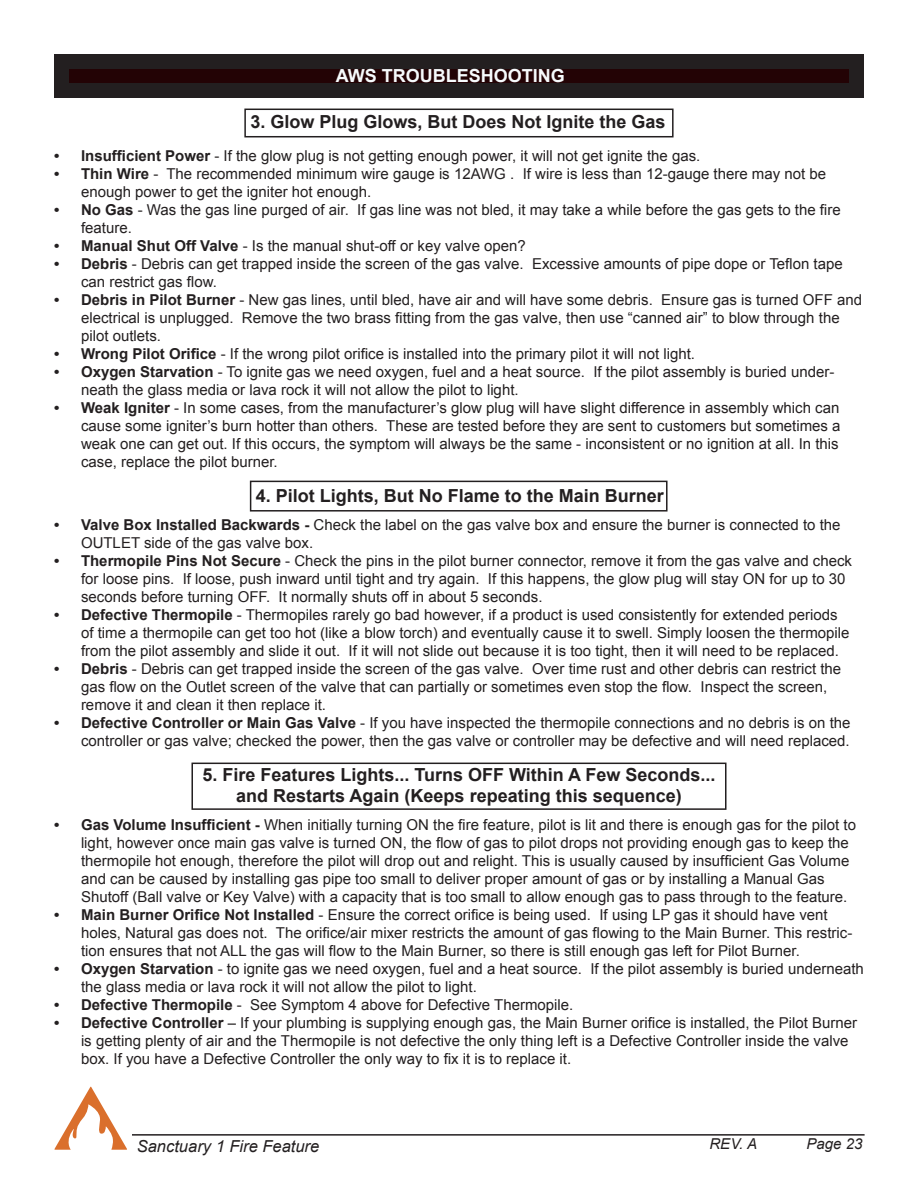
<style>
.page{position:relative;width:918px;height:1188px;background:#fff}
.page>*{position:absolute;margin:0;border:0;box-sizing:border-box;transform-origin:0 0}
.t1{font:700 18px "Arial";color:#231f20}
.t2{font:700 18px "Arial";color:#f6fafc}
.t3{font:italic 16.5px "Arial";color:#231f20}
.t4{font:15px/18px "Arial";color:#231f20}
.t5{font:italic 15px "Arial";color:#231f20}
.s1{font-weight:700}
</style>
<div class="page">
<hr style="left:132px;top:1134px;width:733px;height:2px;background:#231f20">
<svg style="left:54px;top:1087px;width:73px;height:63px"></svg>
<div style="left:62px;top:62px;width:794px;height:28px;background:#230305"></div>
<div style="left:54px;top:54px;width:810px;height:44px;border:15px solid #231f20"></div>
<div style="left:244px;top:109px;width:430px;height:28px;border:2px solid #231f20"></div>
<div style="left:250px;top:481px;width:418px;height:31px;border:2px solid #231f20"></div>
<div style="left:191px;top:763px;width:536px;height:47px;border:2px solid #231f20"></div>
<p class="t2" style="left:336px;top:63px;width:231px">AWS TROUBLESHOOTING</p>
<p class="t1" style="left:251px;top:110px;width:417px">3. Glow Plug Glows, But Does Not Ignite the Gas</p>
<p class="t4" style="left:54px;top:147px;width:648px"><span class="s1">• Insufficient Power</span> - If the glow plug is not getting enough power, it will not get ignite the gas.</p>
<p class="t4" style="left:81px;top:165px;width:747px;text-indent:-27px"><span class="s1">• Thin Wire</span> - The recommended minimum wire gauge is 12AWG . If wire is less than 12-gauge there may not be enough power to get the igniter hot enough.</p>
<p class="t4" style="left:81px;top:201px;width:761px;text-indent:-27px"><span class="s1">• No Gas</span> - Was the gas line purged of air. If gas line was not bled, it may take a while before the gas gets to the fire feature.</p>
<p class="t4" style="left:54px;top:237px;width:473px"><span class="s1">• Manual Shut Off Valve</span> - Is the manual shut-off or key valve open?</p>
<p class="t4" style="left:81px;top:255px;width:763px;text-indent:-27px"><span class="s1">• Debris</span> - Debris can get trapped inside the screen of the gas valve. Excessive amounts of pipe dope or Teflon tape can restrict gas flow.</p>
<p class="t4" style="left:81px;top:291px;width:783px;text-indent:-27px"><span class="s1">• Debris in Pilot Burner</span> - New gas lines, until bled, have air and will have some debris. Ensure gas is turned OFF and electrical is unplugged. Remove the two brass fitting from the gas valve, then use “canned air” to blow through the pilot outlets.</p>
<p class="t4" style="left:54px;top:345px;width:643px"><span class="s1">• Wrong Pilot Orifice</span> - If the wrong pilot orifice is installed into the primary pilot it will not light.</p>
<p class="t4" style="left:81px;top:363px;width:755px;text-indent:-27px"><span class="s1">• Oxygen Starvation</span> - To ignite gas we need oxygen, fuel and a heat source. If the pilot assembly is buried under&shy;neath the glass media or lava rock it will not allow the pilot to light.</p>
<p class="t4" style="left:81px;top:399px;width:761px;text-align:justify;text-indent:-27px"><span class="s1">• Weak Igniter</span> - In some cases, from the manufacturer’s glow plug will have slight difference in assembly which can cause some igniter’s burn hotter than others. These are tested before they are sent to customers but sometimes a weak one can get out. If this occurs, the symptom will always be the same - inconsistent or no ignition at all. In this case, replace the pilot burner.</p>
<p class="t1" style="left:256px;top:484px;width:410px">4. Pilot Lights, But No Flame to the Main Burner</p>
<p class="t4" style="left:81px;top:516px;width:761px;text-indent:-27px"><span class="s1">• Valve Box Installed Backwards -</span> Check the label on the gas valve box and ensure the burner is connected to the<br>OUTLET side of the gas valve box.</p>
<p class="t4" style="left:81px;top:552px;width:773px;text-indent:-27px"><span class="s1">• Thermopile Pins Not Secure</span> - Check the pins in the pilot burner connector, remove it from the gas valve and check for loose pins. If loose, push inward until tight and try again. If this happens, the glow plug will stay ON for up to 30 seconds before turning OFF. It normally shuts off in about 5 seconds.</p>
<p class="t4" style="left:81px;top:606px;width:770px;text-indent:-27px"><span class="s1">• Defective Thermopile</span> - Thermopiles rarely go bad however, if a product is used consistently for extended periods of time a thermopile can get too hot (like a blow torch) and eventually cause it to swell. Simply loosen the thermopile from the pilot assembly and slide it out. If it will not slide out because it is too tight, then it will need to be replaced.</p>
<p class="t4" style="left:81px;top:660px;width:762px;text-indent:-27px"><span class="s1">• Debris</span> - Debris can get trapped inside the screen of the gas valve. Over time rust and other debris can restrict the gas flow on the Outlet screen of the valve that can partially or sometimes even stop the flow. Inspect the screen, remove it and clean it then replace it.</p>
<p class="t4" style="left:54px;top:714px;width:798px;text-align:right"><span class="s1">• Defective Controller or Main Gas Valve</span> - If you have inspected the thermopile connections and no debris is on the controller or gas valve; checked the power, then the gas valve or controller may be defective and will need replaced.</p>
<p class="t1" style="left:202px;top:763px;width:515px">5. Fire Features Lights... Turns OFF Within A Few Seconds...</p>
<p class="t1" style="left:236px;top:784px;width:447px">and Restarts Again (Keeps repeating this sequence)</p>
<p class="t4" style="left:81px;top:816px;width:777px;text-indent:-27px"><span class="s1">• Gas Volume Insufficient -</span> When initially turning ON the fire feature, pilot is lit and there is enough gas for the pilot to light, however once main gas valve is turned ON, the flow of gas to pilot drops not providing enough gas to keep the thermopile hot enough, therefore the pilot will drop out and relight. This is usually caused by insufficient Gas Volume and can be caused by installing gas pipe too small to deliver proper amount of gas or by installing a Manual Gas Shutoff (Ball valve or Key Valve) with a capacity that is too small to allow enough gas to pass through to the feature.</p>
<p class="t4" style="left:81px;top:906px;width:773px;text-indent:-27px"><span class="s1">• Main Burner Orifice Not Installed</span> - Ensure the correct orifice is being used. If using LP gas it should have vent holes, Natural gas does not. The orifice/air mixer restricts the amount of gas flowing to the Main Burner. This restric&shy;tion ensures that not ALL the gas will flow to the Main Burner, so there is still enough gas left for Pilot Burner.</p>
<p class="t4" style="left:81px;top:960px;width:784px;text-indent:-27px"><span class="s1">• Oxygen Starvation</span> - to ignite gas we need oxygen, fuel and a heat source. If the pilot assembly is buried underneath the glass media or lava rock it will not allow the pilot to light.</p>
<p class="t4" style="left:54px;top:996px;width:521px"><span class="s1">• Defective Thermopile</span> - See Symptom 4 above for Defective Thermopile.</p>
<p class="t4" style="left:81px;top:1014px;width:778px;text-indent:-27px"><span class="s1">• Defective Controller</span> – If your plumbing is supplying enough gas, the Main Burner orifice is installed, the Pilot Burner is getting plenty of air and the Thermopile is not defective the only thing left is a Defective Controller inside the valve box. If you have a Defective Controller the only way to fix it is to replace it.</p>
<p class="t3" style="left:137px;top:1135px;width:184px">Sanctuary 1 Fire Feature</p>
<p class="t5" style="left:710px;top:1134px;width:49px">REV. A</p>
<p class="t5" style="left:806px;top:1134px;width:57px">Page 23</p>
</div>
